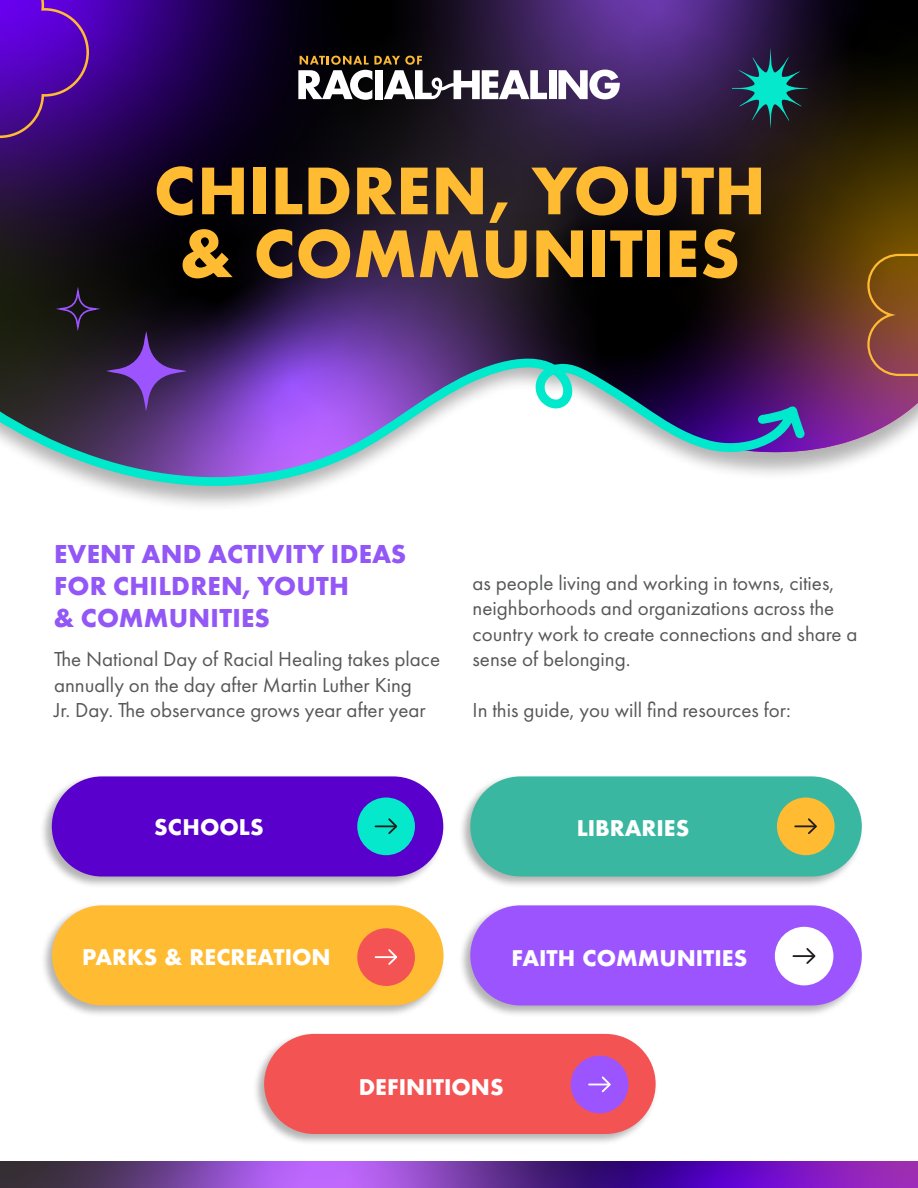
<style>
.page{position:relative;width:918px;height:1188px;background:#fff}
.page>*{position:absolute;margin:0;border:0;box-sizing:border-box;transform-origin:0 0}
.t1{font:700 61.95px/62.8px "Futura";color:#ffbb32;text-align:center}
.t2{font:700 27px/32.4px "Futura PT";letter-spacing:.01em;color:#9257f6}
.t3{font:21px/25.5px "Futura PT";color:#565757}
.t4{font:700 21px "Futura";color:#fff}
</style>
<div class="page">
<svg style="left:0;top:1161px;width:918px;height:27px;background:#7030a5"></svg>
<svg style="left:0;top:0;width:918px;height:495px;background:#2d1e31"></svg>
<div style="left:549px;top:70px;width:7px;height:29px;background:#fff"></div>
<svg style="left:558px;top:70px;width:62px;height:29px"></svg>
<svg style="left:245px;top:42px;width:302px;height:58px"></svg>
<svg style="left:732px;top:48px;width:77px;height:81px;background:#1e4552"></svg>
<svg style="left:0;top:0;width:236px;height:138px;background:#3a0481"></svg>
<svg style="left:56px;top:287px;width:130px;height:67px;background:#18121b"></svg>
<svg style="left:867px;top:254px;width:51px;height:122px;background:#8c5228"></svg>
<svg style="left:0;top:354px;width:810px;height:137px"></svg>
<div style="left:458px;top:774px;width:405px;height:114px;background:#000;opacity:.3"></div>
<div style="left:470px;top:776px;width:392px;height:101px;background:#3ab7a1;border-radius:50px"></div>
<div style="left:777px;top:798px;width:58px;height:57px;background:#ffbb32;border-radius:50%"></div>
<hr style="left:795px;top:825px;width:21px;height:2px;background:#231f20">
<svg style="left:806px;top:818px;width:11px;height:16px"></svg>
<div style="left:252px;top:1032px;width:405px;height:114px;background:#000;opacity:.3"></div>
<div style="left:264px;top:1034px;width:392px;height:100px;background:#f45353;border-radius:50px"></div>
<div style="left:571px;top:1056px;width:57px;height:57px;background:#9c54ff;border-radius:50%"></div>
<svg style="left:589px;top:1076px;width:22px;height:17px"></svg>
<div style="left:458px;top:903px;width:405px;height:114px;background:#000;opacity:.3"></div>
<div style="left:470px;top:905px;width:392px;height:100px;background:#9c54ff;border-radius:50px"></div>
<div style="left:775px;top:927px;width:58px;height:58px;background:#fff;border-radius:50%"></div>
<hr style="left:793px;top:955px;width:21px;height:2px;background:#231f20">
<svg style="left:805px;top:948px;width:11px;height:16px"></svg>
<div style="left:40px;top:774px;width:405px;height:114px;background:#000;opacity:.3"></div>
<div style="left:52px;top:776px;width:391px;height:101px;background:#5a00cd;border-radius:50px"></div>
<div style="left:357px;top:798px;width:58px;height:57px;background:#06e8cb;border-radius:50%"></div>
<hr style="left:376px;top:825px;width:20px;height:2px;background:#231f20">
<svg style="left:387px;top:818px;width:11px;height:16px"></svg>
<div style="left:40px;top:903px;width:405px;height:114px;background:#000;opacity:.3"></div>
<div style="left:52px;top:905px;width:392px;height:100px;background:#ffbb32;border-radius:50px"></div>
<div style="left:357px;top:928px;width:58px;height:58px;background:#f45353;border-radius:50%"></div>
<hr style="left:376px;top:956px;width:20px;height:2px;background:#fff">
<svg style="left:387px;top:949px;width:10px;height:16px"></svg>
<h1 class="t1" style="left:154px;top:159px;width:613px">CHILDREN, YOUTH &amp; COMMUNITIES</h1>
<p class="t2" style="left:54px;top:537px;width:354px">EVENT AND ACTIVITY IDEAS<br>FOR CHILDREN, YOUTH<br>&amp; COMMUNITIES</p>
<p class="t3" style="left:54px;top:647px;width:388px">The National Day of Racial Healing takes place annually on the day after Martin Luther King<br>Jr. Day. The observance grows year after year</p>
<p class="t3" style="left:473px;top:570px;width:387px">as people living and working in towns, cities, neighborhoods and organizations across the country work to create connections and share a sense of belonging.</p>
<p class="t3" style="left:473px;top:698px;width:320px">In this guide, you will find resources for:</p>
<p class="t4" style="left:154px;top:812px;width:111px">SCHOOLS</p>
<p class="t4" style="left:577px;top:813px;width:114px">LIBRARIES</p>
<p class="t4" style="left:82px;top:942px;width:250px">PARKS &amp; RECREATION</p>
<p class="t4" style="left:511px;top:943px;width:237px">FAITH COMMUNITIES</p>
<p class="t4" style="left:359px;top:1072px;width:146px">DEFINITIONS</p>
</div>
